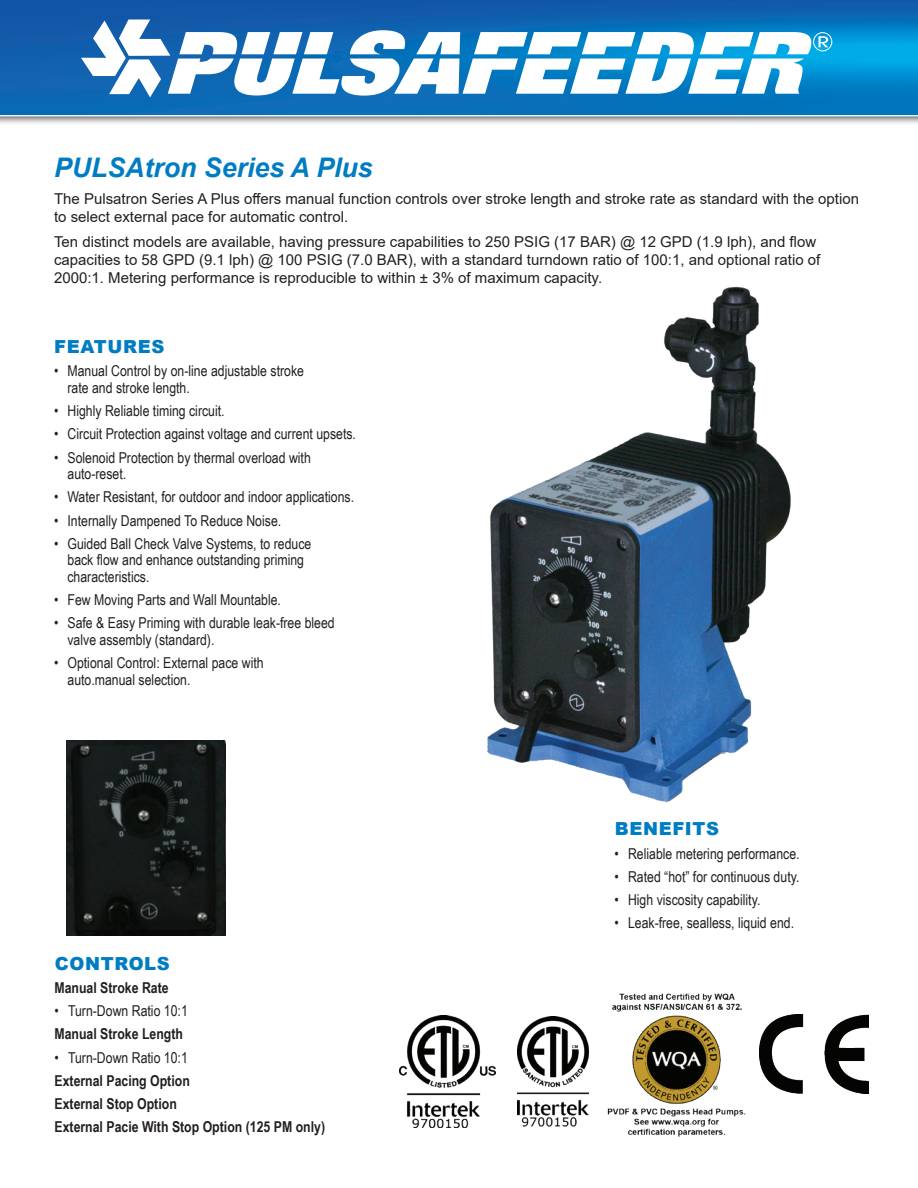
<style>
.page{position:relative;width:918px;height:1188px;background:#fff}
.page>*{position:absolute;margin:0;border:0;box-sizing:border-box;transform-origin:0 0}
.t1{font:italic 700 27px "Arial";color:#007cc2}
.t2{font:900 18px "Arial";letter-spacing:.035em;color:#007cc2}
.t3{font:15px/16.5px "Arial Narrow";color:#231f20}
.t4{font:15px/18px "Arial";color:#231f20}
.t5{font:700 15px/23.2px "Arial Narrow";color:#231f20}
</style>
<div class="page">
<div style="left:0;top:0;width:918px;height:125px;background:#231f20;opacity:.75"></div>
<div style="left:0;top:0;width:918px;height:118px;background:#231f20;opacity:.4"></div>
<div style="left:813px;top:32px;width:19px;height:19px;border:1px solid #fff;border-radius:50%"></div>
<svg style="left:81px;top:20px;width:731px;height:77px"></svg>
<svg style="left:818px;top:36px;width:10px;height:11px"></svg>
<img style="left:487px;top:286px;width:304px;height:516px">
<img style="left:66px;top:741px;width:160px;height:195px">
<img style="left:760px;top:1015px;width:108px;height:78px">
<img style="left:399px;top:1015px;width:96px;height:113px">
<img style="left:518px;top:1017px;width:70px;height:110px">
<img style="left:607px;top:993px;width:139px;height:144px">
<h1 class="t1" style="left:54px;top:150px;width:320px">PULSAtron Series A Plus</h1>
<p class="t4" style="left:54px;top:190px;width:807px">The Pulsatron Series A Plus offers manual function controls over stroke length and stroke rate as standard with the option to select external pace for automatic control.</p>
<p class="t4" style="left:54px;top:233px;width:768px">Ten distinct models are available, having pressure capabilities to 250 PSIG (17 BAR) @ 12 GPD (1.9 lph), and flow capacities to 58 GPD (9.1 lph) @ 100 PSIG (7.0 BAR), with a standard turndown ratio of 100:1, and optional ratio of<br>2000:1. Metering performance is reproducible to within ± 3% of maximum capacity.</p>
<p class="t2" style="left:54px;top:334px;width:112px">FEATURES</p>
<p class="t3" style="left:68px;top:362px;width:238px;text-indent:-14px">• Manual Control by on-line adjustable stroke rate and stroke length.</p>
<p class="t3" style="left:54px;top:402px;width:172px">• Highly Reliable timing circuit.</p>
<p class="t3" style="left:54px;top:425px;width:304px">• Circuit Protection against voltage and current upsets.</p>
<p class="t3" style="left:68px;top:448px;width:245px;text-indent:-14px">• Solenoid Protection by thermal overload with auto-reset.</p>
<p class="t3" style="left:54px;top:488px;width:302px">• Water Resistant, for outdoor and indoor applications.</p>
<p class="t3" style="left:54px;top:511px;width:229px">• Internally Dampened To Reduce Noise.</p>
<p class="t3" style="left:68px;top:535px;width:245px;text-indent:-14px">• Guided Ball Check Valve Systems, to reduce back flow and enhance outstanding priming characteristics.</p>
<p class="t3" style="left:54px;top:591px;width:229px">• Few Moving Parts and Wall Mountable.</p>
<p class="t3" style="left:68px;top:614px;width:269px;text-indent:-14px">• Safe &amp; Easy Priming with durable leak-free bleed valve assembly (standard).</p>
<p class="t3" style="left:68px;top:654px;width:198px;text-indent:-14px">• Optional Control: External pace with auto.manual selection.</p>
<p class="t2" style="left:55px;top:950px;width:117px">CONTROLS</p>
<p class="t5" style="left:55px;top:975px;width:116px">Manual Stroke Rate</p>
<p class="t3" style="left:55px;top:1002px;width:135px">• Turn-Down Ratio 10:1</p>
<p class="t5" style="left:55px;top:1022px;width:130px">Manual Stroke Length</p>
<p class="t3" style="left:55px;top:1048px;width:135px">• Turn-Down Ratio 10:1</p>
<p class="t5" style="left:55px;top:1068px;width:272px">External Pacing Option<br>External Stop Option<br>External Pacie With Stop Option (125 PM only)</p>
<p class="t2" style="left:615px;top:816px;width:106px">BENEFITS</p>
<p class="t3" style="left:615px;top:844px;width:187px">• Reliable metering performance.</p>
<p class="t3" style="left:615px;top:868px;width:186px">• Rated “hot” for continuous duty.</p>
<p class="t3" style="left:615px;top:891px;width:147px">• High viscosity capability.</p>
<p class="t3" style="left:615px;top:914px;width:181px">• Leak-free, sealless, liquid end.</p>
</div>
